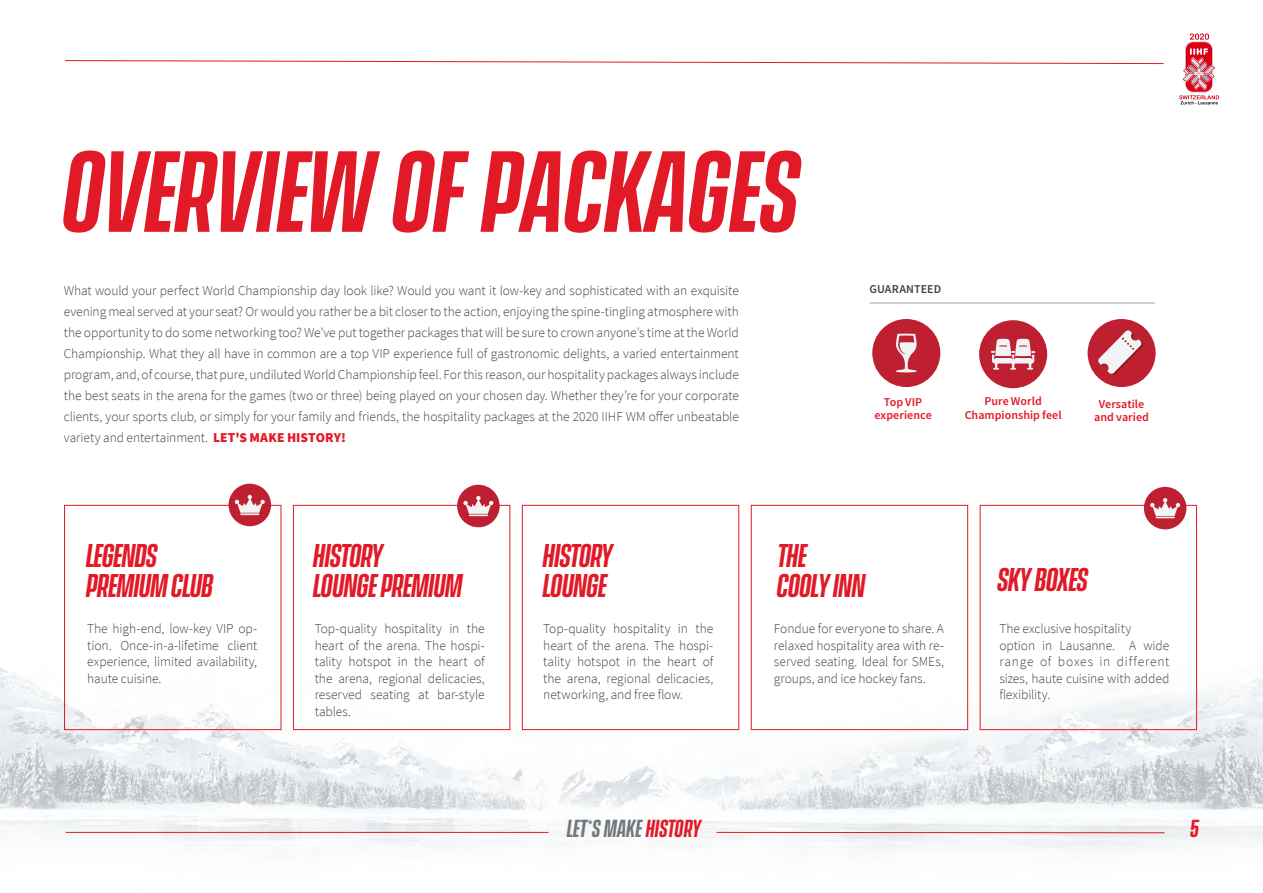
<style>
.page{position:relative;width:1263px;height:893px;background:#fff}
.page>*{position:absolute;margin:0;border:0;box-sizing:border-box;transform-origin:0 0}
.t1{font:italic 600 105px "Vanguard CF";letter-spacing:-.015em;color:#e21926}
.t2{font:italic 600 30px/30px "Vanguard CF";letter-spacing:-.015em;color:#e21926}
.t3{font:italic 600 22.5px "Vanguard CF";letter-spacing:-.01em;color:#71777c}
.t4{font:italic 600 22.5px "Vanguard CF";color:#e21926}
.t5{font:300 13.5px/16.5px "Source Sans Pro";letter-spacing:-.005em;color:#3e4246;text-align:justify}
.t6{font:600 12px/13.5px "Source Sans Pro";letter-spacing:.005em;color:#e21926;text-align:center}
.t7{font:600 12px "Source Sans Pro";color:#3e4246}
.s1{font-weight:900;color:#e21926}
.s2{color:#e21926}
</style>
<div class="page">
<img style="left:0;top:64px;width:1263px;height:787px">
<div style="left:872px;top:319px;width:68px;height:68px;background:#be1f31;border-radius:50%"></div>
<svg style="left:896px;top:334px;width:21px;height:38px"></svg>
<div style="left:979px;top:320px;width:68px;height:68px;background:#be1f31;border-radius:50%"></div>
<svg style="left:991px;top:339px;width:44px;height:31px"></svg>
<div style="left:1087px;top:319px;width:68px;height:68px;background:#be1f31;border-radius:50%"></div>
<svg style="left:1098px;top:330px;width:45px;height:45px"></svg>
<div style="left:64px;top:505px;width:217px;height:225px;border:1px solid #e21926"></div>
<div style="left:293px;top:505px;width:217px;height:225px;border:1px solid #e21926"></div>
<div style="left:522px;top:505px;width:217px;height:225px;border:1px solid #e21926"></div>
<div style="left:751px;top:505px;width:217px;height:225px;border:1px solid #e21926"></div>
<div style="left:980px;top:505px;width:217px;height:225px;border:1px solid #e21926"></div>
<div style="left:457px;top:485px;width:43px;height:42px;background:#be1f31;border-radius:50%"></div>
<svg style="left:463px;top:496px;width:30px;height:20px"></svg>
<div style="left:229px;top:484px;width:42px;height:42px;background:#be1f31;border-radius:50%"></div>
<svg style="left:235px;top:495px;width:30px;height:20px"></svg>
<div style="left:1144px;top:487px;width:42px;height:42px;background:#be1f31;border-radius:50%"></div>
<svg style="left:1150px;top:498px;width:30px;height:20px"></svg>
<hr style="left:870px;top:303px;width:284px;height:1px;background:#3e4246">
<hr style="left:66px;top:832px;width:483px;height:1px;background:#e21926">
<hr style="left:716px;top:832px;width:449px;height:1px;background:#e21926">
<svg style="left:65px;top:60px;width:1099px;height:4px"></svg>
<svg style="left:1185px;top:41px;width:28px;height:51px"></svg>
<div style="left:1186px;top:42px;width:26px;height:50px;background:#da0012;border-radius:8px"></div>
<svg style="left:1190px;top:33px;width:19px;height:7px"></svg>
<svg style="left:1179px;top:48px;width:40px;height:56px"></svg>
<h1 class="t1" style="left:64px;top:132px;width:738px">OVERVIEW OF PACKAGES</h1>
<p class="t5" style="left:64px;top:280px;width:677px;line-height:21px">What would your perfect World Championship day look like? Would you want it low-key and sophisticated with an exquisite evening meal served at your seat? Or would you rather be a bit closer to the action, enjoying the spine-tingling atmosphere with the opportunity to do some networking too? We’ve put together packages that will be sure to crown anyone’s time at the World Championship. What they all have in common are a top VIP experience full of gastronomic delights, a varied entertainment program, and, of course, that pure, undiluted World Championship feel. For this reason, our hospitality packages always include the best seats in the arena for the games (two or three) being played on your chosen day. Whether they’re for your corporate clients, your sports club, or simply for your family and friends, the hospitality packages at the 2020 IIHF WM offer unbeatable variety and entertainment. <span class="s1">LET'S MAKE HISTORY!</span></p>
<p class="t7" style="left:870px;top:281px;width:73px">GUARANTEED</p>
<p class="t6" style="left:874px;top:395px;width:59px">Top VIP experience</p>
<p class="t6" style="left:965px;top:394px;width:98px">Pure World<br>Championship feel</p>
<p class="t6" style="left:1094px;top:397px;width:56px">Versatile and varied</p>
<h2 class="t2" style="left:86px;top:542px;width:129px">LEGENDS<br>PREMIUM CLUB</h2>
<h2 class="t2" style="left:314px;top:542px;width:151px">HISTORY<br>LOUNGE PREMIUM</h2>
<h2 class="t2" style="left:543px;top:542px;width:72px">HISTORY<br>LOUNGE</h2>
<h2 class="t2" style="left:777px;top:542px;width:90px">THE<br>COOLY INN</h2>
<h2 class="t2" style="left:997px;top:566px;width:93px">SKY BOXES</h2>
<p class="t5" style="left:87px;top:620px;width:172px">The high-end, low-key VIP op&shy;tion. Once-in-a-lifetime client experience, limited availability, haute cuisine.</p>
<p class="t5" style="left:315px;top:620px;width:172px">Top-quality hospitality in the heart of the arena. The hospi&shy;tality hotspot in the heart of the arena, regional delicacies, reserved seating at bar-style tables.</p>
<p class="t5" style="left:543px;top:620px;width:172px">Top-quality hospitality in the heart of the arena. The hospi&shy;tality hotspot in the heart of the arena, regional delicacies, networking, and free flow.</p>
<p class="t5" style="left:774px;top:620px;width:172px">Fondue for everyone to share. A relaxed hospitality area with re&shy;served seating. Ideal for SMEs, groups, and ice hockey fans.</p>
<p class="t5" style="left:999px;top:620px;width:172px;text-align:left">The exclusive hospitality option in Lausanne. A wide range of boxes in different sizes, haute cuisine with added flexibility.</p>
<h3 class="t3" style="left:567px;top:815px;width:136px">LET‘S MAKE <span class="s2">HISTORY</span></h3>
<h3 class="t4" style="left:1190px;top:815px;width:10px">5</h3>
</div>
